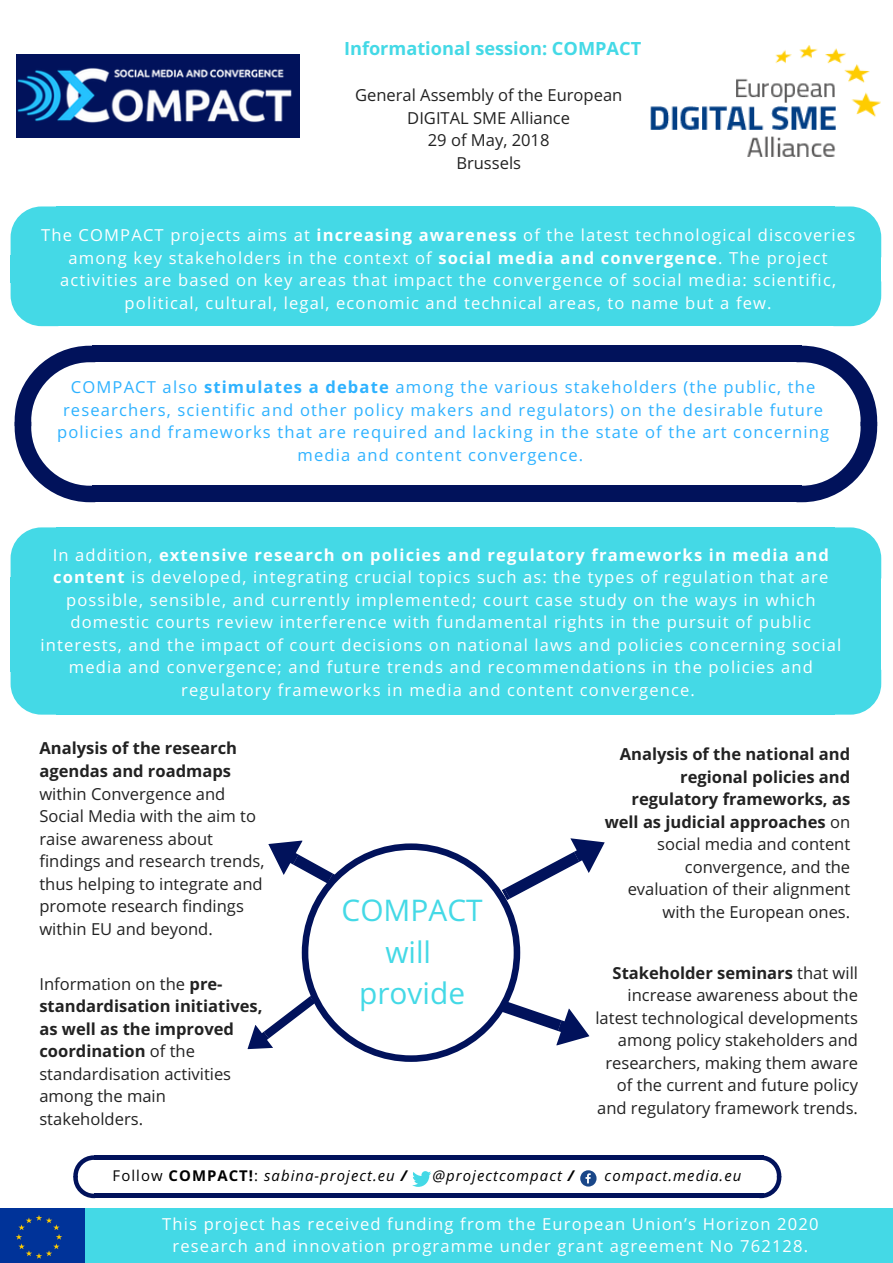
<style>
.page{position:relative;width:893px;height:1263px;background:#fff}
.page>*{position:absolute;margin:0;border:0;box-sizing:border-box;transform-origin:0 0}
.t1{font:29.85px/41.7px "Open Sans";color:#44d9e6;text-align:center}
.t2{font:700 18.15px "Open Sans";color:#44d9e6}
.t3{font:16.5px/22.5px "Open Sans";letter-spacing:.07em;color:#fff;text-align:center}
.t4{font:16.5px/22.5px "Open Sans";color:#222}
.t5{font:16.5px/22.5px "Open Sans";letter-spacing:.07em;color:#2eb2ff;text-align:center}
.t6{font:700 16.5px/22.5px "Open Sans";color:#222;text-align:right}
.t7{font:italic 14.85px "Open Sans";letter-spacing:.07em;color:#000}
.s1{font-weight:700}
.s2{font-weight:400}
.s3{font-style:normal}
.s4{font-weight:700;font-style:normal}
</style>
<div class="page">
<div style="left:94px;top:1155px;width:669px;height:5px;background:#01125b"></div>
<div style="left:94px;top:1193px;width:669px;height:5px;background:#01125b"></div>
<svg style="left:73px;top:1155px;width:21px;height:43px"></svg>
<svg style="left:763px;top:1155px;width:18px;height:43px"></svg>
<div style="left:0;top:1208px;width:893px;height:55px;background:#44d9e6"></div>
<svg style="left:835px;top:206px;width:46px;height:50px;background:#56dce8"></svg>
<div style="left:833px;top:256px;width:48px;height:27px;background:#44d9e6"></div>
<div style="left:57px;top:256px;width:778px;height:27px;background:#44d9e6"></div>
<div style="left:57px;top:206px;width:778px;height:51px;background:#44d9e6"></div>
<svg style="left:11px;top:206px;width:46px;height:50px;background:#55dce8"></svg>
<div style="left:11px;top:256px;width:47px;height:27px;background:#44d9e6"></div>
<div style="left:57px;top:281px;width:778px;height:45px;background:#44d9e6"></div>
<svg style="left:11px;top:283px;width:46px;height:43px;background:#56dce8"></svg>
<svg style="left:835px;top:283px;width:46px;height:43px;background:#56dce8"></svg>
<svg style="left:835px;top:527px;width:46px;height:50px;background:#55dce8"></svg>
<div style="left:833px;top:577px;width:48px;height:94px;background:#44d9e6"></div>
<div style="left:57px;top:577px;width:778px;height:94px;background:#44d9e6"></div>
<div style="left:57px;top:527px;width:778px;height:51px;background:#44d9e6"></div>
<svg style="left:11px;top:527px;width:46px;height:50px;background:#55dce8"></svg>
<div style="left:11px;top:577px;width:47px;height:94px;background:#44d9e6"></div>
<div style="left:57px;top:670px;width:778px;height:45px;background:#44d9e6"></div>
<svg style="left:11px;top:671px;width:46px;height:44px;background:#57dce8"></svg>
<svg style="left:835px;top:671px;width:46px;height:44px;background:#57dde8"></svg>
<img style="left:651px;top:45px;width:229px;height:112px">
<div style="left:0;top:1208px;width:84px;height:55px;background:#039"></div>
<div style="left:16px;top:54px;width:283px;height:83px;background:#01125b"></div>
<img style="left:17px;top:68px;width:275px;height:55px">
<div style="left:92px;top:346px;width:709px;height:16px;background:#01125b"></div>
<div style="left:92px;top:486px;width:709px;height:16px;background:#01125b"></div>
<svg style="left:15px;top:346px;width:80px;height:156px"></svg>
<svg style="left:796px;top:346px;width:81px;height:156px"></svg>
<svg style="left:302px;top:843px;width:218px;height:219px"></svg>
<svg style="left:502px;top:838px;width:103px;height:62px"></svg>
<svg style="left:499px;top:1000px;width:91px;height:55px"></svg>
<svg style="left:268px;top:840px;width:68px;height:45px"></svg>
<svg style="left:247px;top:995px;width:70px;height:66px"></svg>
<svg style="left:412px;top:1171px;width:19px;height:16px"></svg>
<svg style="left:580px;top:1170px;width:16px;height:16px"></svg>
<p class="t2" style="left:344px;top:36px;width:299px">Informational session: COMPACT</p>
<p class="t4" style="left:355px;top:84px;width:269px;text-align:center">General Assembly of the European<br>DIGITAL SME Alliance<br>29 of May, 2018<br>Brussels</p>
<p class="t3" style="left:41px;top:223px;width:816px">The COMPACT projects aims at <span class="s1">increasing awareness</span> of the latest technological discoveries among key stakeholders in the context of <span class="s1">social media and convergence</span>. The project activities are based on key areas that impact the convergence of social media: scientific, political, cultural, legal, economic and technical areas, to name but a few.</p>
<p class="t5" style="left:57px;top:375px;width:774px">COMPACT also <span class="s1">stimulates a debate</span> among the various stakeholders (the public, the researchers, scientific and other policy makers and regulators) on the desirable future policies and frameworks that are required and lacking in the state of the art concerning media and content convergence.</p>
<p class="t3" style="left:40px;top:543px;width:802px">In addition, <span class="s1">extensive research on policies and regulatory frameworks in media and content</span> is developed, integrating crucial topics such as: the types of regulation that are possible, sensible, and currently implemented; court case study on the ways in which domestic courts review interference with fundamental rights in the pursuit of public interests, and the impact of court decisions on national laws and policies concerning social media and convergence; and future trends and recommendations in the policies and regulatory frameworks in media and content convergence.</p>
<p class="t6" style="left:39px;top:737px;width:199px;text-align:left">Analysis of the research agendas and roadmaps</p>
<p class="t4" style="left:39px;top:782px;width:226px">within Convergence and<br>Social Media with the aim to raise awareness about findings and research trends, thus helping to integrate and promote research findings within EU and beyond.</p>
<p class="t4" style="left:39px;top:972px;width:225px">Information on the <span class="s1">pre&shy;standardisation initiatives, as well as the improved coordination</span> of the standardisation activities among the main stakeholders.</p>
<h1 class="t1" style="left:342px;top:889px;width:143px">COMPACT will provide</h1>
<p class="t6" style="left:605px;top:742px;width:247px">Analysis of the national and regional policies and regulatory frameworks, as well as judicial approaches <span class="s2">on social media and content convergence, and the evaluation of their alignment with the European ones.</span></p>
<p class="t4" style="left:595px;top:961px;width:264px;text-align:right"><span class="s1">Stakeholder seminars</span> that will increase awareness about the latest technological developments among policy stakeholders and researchers, making them aware of the current and future policy and regulatory framework trends.</p>
<p class="t7" style="left:113px;top:1165px;width:296px"><span class="s3">Follow</span> <span class="s4">COMPACT!</span><span class="s3">:</span> sabina-project.eu <span class="s1">/</span></p>
<p class="t7" style="left:433px;top:1165px;width:143px">@projectcompact <span class="s1">/</span></p>
<p class="t7" style="left:605px;top:1165px;width:138px">compact.media.eu</p>
<p class="t3" style="left:162px;top:1212px;width:658px">This project has received funding from the European Union’s Horizon 2020 research and innovation programme under grant agreement No 762128.</p>
</div>
